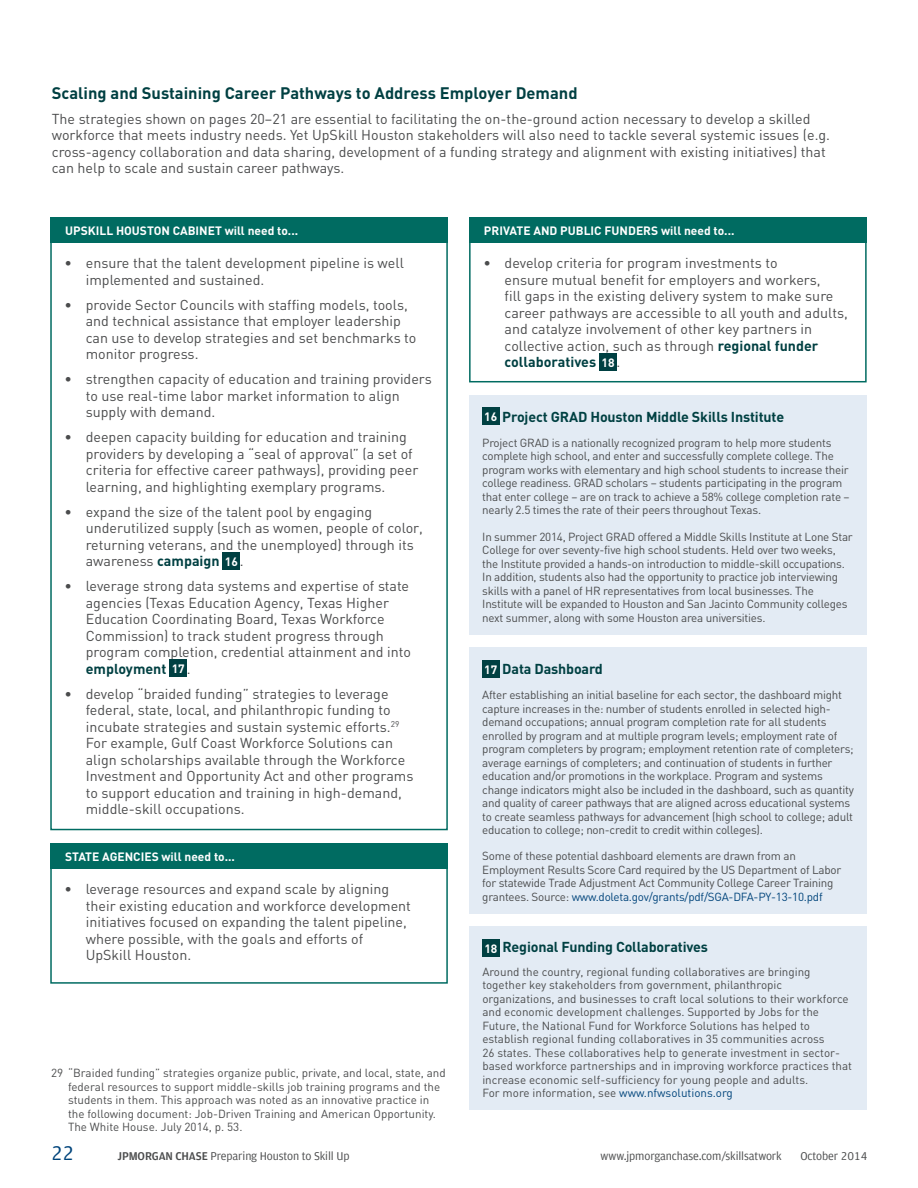
<style>
.page{position:relative;width:918px;height:1188px;background:#fff}
.page>*{position:absolute;margin:0;border:0;box-sizing:border-box;transform-origin:0 0}
.t1{font:21px "Amplitude TF";color:#00447b}
.t2{font:700 16.5px "DIN";color:#004042}
.t3{font:14.25px/16.5px "DIN";color:#4b4c4d}
.t4{font:700 14.25px "DIN";letter-spacing:-.01em;color:#004042}
.Highlight_bodycopy{font:700 12px "DIN";color:#fff}
.t5{font:12px "Amplitude TF";letter-spacing:-.01em;color:#4b4c4d}
.Highlight_bodycopy-2{font:11.7px/13.5px "DIN";letter-spacing:-.02em;color:#4b4c4d}
.Highlight_bodycopy-3{font:11.7px/13.5px "DIN";color:#4b4c4d}
.s1{font-weight:700;color:#004042}
.s2{color:#00447b}
.s3{font-weight:700}
</style>
<div class="page">
<div style="left:223px;top:552px;width:17px;height:17px;background:#004042"></div>
<div style="left:170px;top:660px;width:17px;height:17px;background:#004042"></div>
<div style="left:50px;top:217px;width:398px;height:25px;background:#006b61"></div>
<div style="left:50px;top:856px;width:398px;height:128px;border:2px solid #006b61"></div>
<div style="left:50px;top:843px;width:398px;height:26px;background:#006b61"></div>
<div style="left:600px;top:353px;width:17px;height:17px;background:#004042"></div>
<div style="left:469px;top:230px;width:398px;height:152px;border:2px solid #006b61"></div>
<div style="left:469px;top:217px;width:398px;height:25px;background:#006b61"></div>
<div style="left:470px;top:395px;width:397px;height:240px;background:#e3ebf4"></div>
<div style="left:482px;top:408px;width:17px;height:17px;background:#004042"></div>
<div style="left:470px;top:647px;width:397px;height:267px;background:#e3ebf4"></div>
<div style="left:482px;top:660px;width:17px;height:17px;background:#004042"></div>
<div style="left:470px;top:926px;width:397px;height:184px;background:#e3ebf4"></div>
<div style="left:482px;top:939px;width:17px;height:17px;background:#004042"></div>
<p class="t2" style="left:52px;top:82px;width:527px">Scaling and Sustaining Career Pathways to Address Employer Demand</p>
<p class="t3" style="left:52px;top:110px;width:780px">The strategies shown on pages 20–21 are essential to facilitating the on-the-ground action necessary to develop a skilled workforce that meets industry needs. Yet UpSkill Houston stakeholders will also need to tackle several systemic issues (e.g. cross-agency collaboration and data sharing, development of a funding strategy and alignment with existing initiatives) that can help to scale and sustain career pathways.</p>
<p class="Highlight_bodycopy" style="left:65px;top:222px;width:235px">UPSKILL HOUSTON CABINET will need to...</p>
<p class="Highlight_bodycopy" style="left:484px;top:222px;width:252px">PRIVATE AND PUBLIC FUNDERS will need to...</p>
<p class="t3" style="left:505px;top:254px;width:345px;text-indent:-21px">• develop criteria for program investments to<br>ensure mutual benefit for employers and workers,<br>fill gaps in the existing delivery system to make sure career pathways are accessible to all youth and adults, and catalyze involvement of other key partners in collective action, such as through <span class="s1">regional funder collaboratives</span></p>
<p class="t3" style="left:86px;top:254px;width:320px;text-indent:-21px">• ensure that the talent development pipeline is well implemented and sustained.</p>
<p class="t3" style="left:86px;top:296px;width:332px;text-indent:-21px">• provide Sector Councils with staffing models, tools, and technical assistance that employer leadership can use to develop strategies and set benchmarks to monitor progress.</p>
<p class="t3" style="left:86px;top:370px;width:348px;text-indent:-21px">• strengthen capacity of education and training providers to use real-time labor market information to align supply with demand.</p>
<p class="t3" style="left:86px;top:428px;width:334px;text-indent:-21px">• deepen capacity building for education and training providers by developing a “seal of approval” (a set of criteria for effective career pathways), providing peer learning, and highlighting exemplary programs.</p>
<p class="t3" style="left:86px;top:503px;width:339px;text-indent:-21px">• expand the size of the talent pool by engaging underutilized supply (such as women, people of color, returning veterans, and the unemployed) through its awareness <span class="s1">campaign</span></p>
<p class="Highlight_bodycopy" style="left:602px;top:354px;width:15px">18</p>
<p class="t3" style="left:616px;top:353px;width:5px">.</p>
<p class="Highlight_bodycopy" style="left:484px;top:409px;width:15px">16</p>
<p class="t4" style="left:502px;top:408px;width:283px">Project GRAD Houston Middle Skills Institute</p>
<p class="Highlight_bodycopy-2" style="left:482px;top:436px;width:369px">Project GRAD is a nationally recognized program to help more students complete high school, and enter and successfully complete college. The program works with elementary and high school students to increase their college readiness. GRAD scholars – students participating in the program that enter college – are on track to achieve a 58% college completion rate – nearly 2.5 times the rate of their peers throughout Texas.</p>
<p class="Highlight_bodycopy-2" style="left:482px;top:530px;width:372px">In summer 2014, Project GRAD offered a Middle Skills Institute at Lone Star College for over seventy-five high school students. Held over two weeks, the Institute provided a hands-on introduction to middle-skill occupations.<br>In addition, students also had the opportunity to practice job interviewing skills with a panel of HR representatives from local businesses. The Institute will be expanded to Houston and San Jacinto Community colleges next summer, along with some Houston area universities.</p>
<p class="Highlight_bodycopy" style="left:225px;top:553px;width:15px">16</p>
<p class="t3" style="left:240px;top:552px;width:5px">.</p>
<p class="t3" style="left:86px;top:577px;width:327px;text-indent:-21px">• leverage strong data systems and expertise of state agencies (Texas Education Agency, Texas Higher Education Coordinating Board, Texas Workforce Commission) to track student progress through program completion, credential attainment and into <span class="s1">employment</span></p>
<p class="Highlight_bodycopy" style="left:484px;top:661px;width:15px">17</p>
<p class="t4" style="left:502px;top:660px;width:102px">Data Dashboard</p>
<p class="Highlight_bodycopy-2" style="left:482px;top:688px;width:373px">After establishing an initial baseline for each sector, the dashboard might capture increases in the: number of students enrolled in selected high&shy;demand occupations; annual program completion rate for all students enrolled by program and at multiple program levels; employment rate of program completers by program; employment retention rate of completers; average earnings of completers; and continuation of students in further education and/or promotions in the workplace. Program and systems change indicators might also be included in the dashboard, such as quantity and quality of career pathways that are aligned across educational systems to create seamless pathways for advancement (high school to college; adult education to college; non-credit to credit within colleges).</p>
<p class="Highlight_bodycopy-2" style="left:482px;top:849px;width:361px">Some of these potential dashboard elements are drawn from an Employment Results Score Card required by the US Department of Labor for statewide Trade Adjustment Act Community College Career Training grantees. Source: <span class="s2">www.doleta.gov/grants/pdf/SGA-DFA-PY-13-10.pdf</span></p>
<p class="Highlight_bodycopy" style="left:172px;top:661px;width:15px">17</p>
<p class="t3" style="left:187px;top:660px;width:5px">.</p>
<p class="t3" style="left:86px;top:685px;width:329px;text-indent:-21px">• develop “braided funding” strategies to leverage federal, state, local, and philanthropic funding to incubate strategies and sustain systemic efforts.<sup>29<br></sup>For example, Gulf Coast Workforce Solutions can align scholarships available through the Workforce Investment and Opportunity Act and other programs to support education and training in high-demand, middle-skill occupations.</p>
<p class="Highlight_bodycopy" style="left:65px;top:849px;width:171px">STATE AGENCIES will need to...</p>
<p class="t3" style="left:86px;top:881px;width:327px;text-indent:-21px">• leverage resources and expand scale by aligning their existing education and workforce development initiatives focused on expanding the talent pipeline, where possible, with the goals and efforts of UpSkill Houston.</p>
<p class="Highlight_bodycopy" style="left:484px;top:940px;width:15px">18</p>
<p class="t4" style="left:502px;top:938px;width:207px">Regional Funding Collaboratives</p>
<p class="Highlight_bodycopy-3" style="left:482px;top:965px;width:371px">Around the country, regional funding collaboratives are bringing together key stakeholders from government, philanthropic organizations, and businesses to craft local solutions to their workforce and economic development challenges. Supported by Jobs for the Future, the National Fund for Workforce Solutions has helped to establish regional funding collaboratives in 35 communities across<br>26 states. These collaboratives help to generate investment in sector&shy;based workforce partnerships and in improving workforce practices that increase economic self-sufficiency for young people and adults.<br>For more information, see <span class="s2">www.nfwsolutions.org</span></p>
<p class="Highlight_bodycopy-3" style="left:68px;top:1066px;width:379px;text-indent:-17px">29 “Braided funding” strategies organize public, private, and local, state, and federal resources to support middle-skills job training programs and the students in them. This approach was noted as an innovative practice in the following document: Job-Driven Training and American Opportunity.<br>The White House. July 2014, p. 53.</p>
<h1 class="t1" style="left:51px;top:1142px;width:25px">22</h1>
<p class="t5" style="left:118px;top:1149px;width:234px"><span class="s3">JPMORGAN CHASE</span> Preparing Houston to Skill Up</p>
<p class="t5" style="left:601px;top:1149px;width:183px">www.jpmorganchase.com/skillsatwork</p>
<p class="t5" style="left:800px;top:1149px;width:68px">October 2014</p>
</div>
